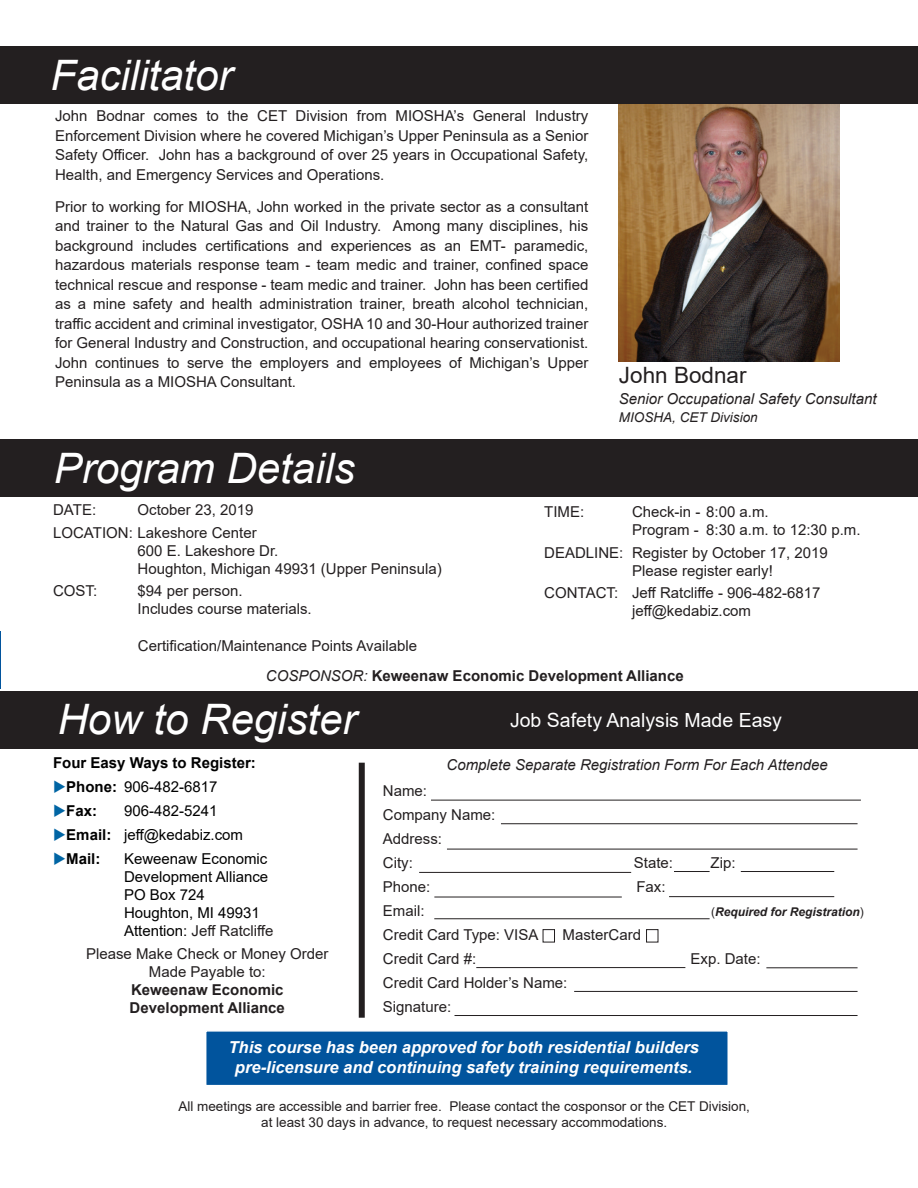
<style>
.page{position:relative;width:918px;height:1188px;background:#fff}
.page>*{position:absolute;margin:0;border:0;box-sizing:border-box;transform-origin:0 0}
.t1{font:italic 42px "Arial";color:#fff}
.t2{font:22.5px "Arial";color:#231f20}
.t3{font:19.5px "Arial";color:#fff}
.t4{font:italic 700 16.5px/19.5px "Arial";color:#fff;text-align:center}
.t5{font:15px/19.5px "Arial";color:#231f20}
.t6{font:15px/18px "Arial";color:#000}
.t7{font:italic 15px "Arial";color:#231f20}
.t8{font:700 15px/18px "Arial";color:#231f20}
.t9{font:700 15px "Arial";color:#000}
.t10{font:13.5px/15.8px "Arial";color:#231f20;text-align:center}
.t11{font:italic 13.5px "Arial";color:#231f20}
.t12{font:italic 700 12px "Arial";color:#231f20}
.s1{font-weight:400;font-style:italic}
.s2{color:#0065a4}
.s3{font-weight:700}
.s4{color:#231f20}
.s5{font-weight:400;font-style:normal}
</style>
<div class="page">
<img style="left:619px;top:103px;width:221px;height:259px">
<div style="left:0;top:46px;width:918px;height:57px;background:#231f20"></div>
<div style="left:0;top:439px;width:918px;height:58px;background:#231f20"></div>
<div style="left:0;top:691px;width:918px;height:58px;background:#231f20"></div>
<div style="left:205px;top:1030px;width:524px;height:56px;background:#01549d;border:2px solid #fff"></div>
<div style="left:359px;top:763px;width:6px;height:255px;background:#231f20"></div>
<hr style="left:431px;top:800px;width:430px;height:1px;background:#231f20">
<hr style="left:501px;top:823px;width:357px;height:1px;background:#231f20">
<hr style="left:447px;top:849px;width:411px;height:1px;background:#231f20">
<hr style="left:419px;top:872px;width:212px;height:1px;background:#231f20">
<hr style="left:674px;top:871px;width:36px;height:1px;background:#231f20">
<hr style="left:741px;top:871px;width:93px;height:1px;background:#231f20">
<hr style="left:434px;top:897px;width:188px;height:1px;background:#231f20">
<hr style="left:669px;top:896px;width:165px;height:1px;background:#231f20">
<hr style="left:434px;top:919px;width:276px;height:1px;background:#231f20">
<hr style="left:766px;top:968px;width:92px;height:1px;background:#231f20">
<hr style="left:476px;top:967px;width:209px;height:1px;background:#231f20">
<div style="left:646px;top:929px;width:12px;height:13px;border:1px solid #231f20"></div>
<div style="left:543px;top:929px;width:12px;height:13px;border:1px solid #231f20"></div>
<hr style="left:574px;top:991px;width:284px;height:1px;background:#231f20">
<hr style="left:455px;top:1015px;width:403px;height:1px;background:#231f20">
<h1 class="t1" style="left:51px;top:48px;width:184px">Facilitator</h1>
<p class="t5" style="left:55px;top:106px;width:535px;text-align:justify">John Bodnar comes to the CET Division from MIOSHA’s General Industry Enforcement Division where he covered Michigan’s Upper Peninsula as a Senior Safety Officer. John has a background of over 25 years in Occupational Safety, Health, and Emergency Services and Operations.</p>
<p class="t5" style="left:55px;top:197px;width:535px;text-align:justify">Prior to working for MIOSHA, John worked in the private sector as a consultant and trainer to the Natural Gas and Oil Industry. Among many disciplines, his background includes certifications and experiences as an EMT- paramedic, hazardous materials response team - team medic and trainer, confined space technical rescue and response - team medic and trainer. John has been certified as a mine safety and health administration trainer, breath alcohol technician, traffic accident and criminal investigator, OSHA 10 and 30-Hour authorized trainer for General Industry and Construction, and occupational hearing conservationist.<br>John continues to serve the employers and employees of Michigan’s Upper Peninsula as a MIOSHA Consultant.</p>
<h1 class="t1" style="left:54px;top:441px;width:303px">Program Details</h1>
<h2 class="t2" style="left:619px;top:360px;width:129px">John Bodnar</h2>
<p class="t7" style="left:619px;top:389px;width:259px">Senior Occupational Safety Consultant</p>
<p class="t11" style="left:619px;top:409px;width:140px">MIOSHA, CET Division</p>
<p class="t5" style="left:53px;top:499px;width:205px;line-height:22.5px;text-align:right">October 23, 2019<br>LOCATION: Lakeshore Center</p>
<p class="t5" style="left:138px;top:541px;width:306px;line-height:18px">600 E. Lakeshore Dr.<br>Houghton, Michigan 49931 (Upper Peninsula)</p>
<p class="t5" style="left:53px;top:581px;width:46px">COST:</p>
<p class="t5" style="left:138px;top:582px;width:176px;line-height:18px">$94 per person.<br>Includes course materials.</p>
<p class="t5" style="left:53px;top:500px;width:45px">DATE:</p>
<p class="t5" style="left:138px;top:636px;width:281px">Certification/Maintenance Points Available</p>
<p class="t5" style="left:544px;top:502px;width:42px">TIME:</p>
<p class="t5" style="left:632px;top:503px;width:230px;line-height:18px">Check-in - 8:00 a.m.<br>Program - 8:30 a.m. to 12:30 p.m.</p>
<p class="t5" style="left:632px;top:544px;width:197px;line-height:18px;text-indent:-88px">DEADLINE: Register by October 17, 2019<br>Please register early!</p>
<p class="t5" style="left:632px;top:584px;width:190px;line-height:18px;text-indent:-88px">CONTACT: Jeff Ratcliffe - 906-482-6817 jeff@kedabiz.com</p>
<p class="t8" style="left:266px;top:667px;width:419px"><span class="s1">COSPONSOR:</span> Keweenaw Economic Development Alliance</p>
<h1 class="t1" style="left:58px;top:692px;width:300px">How to Register</h1>
<p class="t9" style="left:53px;top:752px;width:204px">Four Easy Ways to Register:</p>
<p class="t6" style="left:53px;top:777px;width:166px"><span class="s2">◆</span><span class="s3">Phone:</span> 906-482-6817</p>
<p class="t9" style="left:53px;top:800px;width:46px"><span class="s2">◆</span>Fax:</p>
<p class="t6" style="left:124px;top:801px;width:95px">906-482-5241</p>
<p class="t6" style="left:53px;top:825px;width:191px"><span class="s2">◆</span><span class="s3">Email:</span> jeff@kedabiz.com</p>
<p class="t9" style="left:53px;top:848px;width:49px"><span class="s2">◆</span>Mail:</p>
<p class="t6" style="left:124px;top:849px;width:151px">Keweenaw Economic<br>Development Alliance<br>PO Box 724<br>Houghton, MI 49931<br>Attention: <span class="s4">Jeff Ratcliffe</span></p>
<p class="t5" style="left:86px;top:944px;width:244px;line-height:18px;text-align:center">Please Make Check or Money Order<br>Made Payable to:</p>
<p class="t8" style="left:130px;top:981px;width:157px">Keweenaw Economic<br>Development Alliance</p>
<h3 class="t3" style="left:510px;top:707px;width:274px">Job Safety Analysis Made Easy</h3>
<p class="t7" style="left:447px;top:755px;width:383px">Complete Separate Registration Form For Each Attendee</p>
<p class="t5" style="left:383px;top:778px;width:114px;line-height:24px">Name:<br>Company Name:<br>Address:<br>City:</p>
<p class="t5" style="left:634px;top:853px;width:41px">State:</p>
<p class="t5" style="left:711px;top:853px;width:27px">Zip:</p>
<p class="t5" style="left:383px;top:877px;width:49px">Phone:</p>
<p class="t5" style="left:636px;top:877px;width:31px">Fax:</p>
<p class="t5" style="left:383px;top:901px;width:43px">Email:</p>
<p class="t12" style="left:711px;top:904px;width:154px"><span class="s5">(</span>Required for Registration<span class="s5">)</span></p>
<p class="t5" style="left:383px;top:925px;width:157px">Credit Card Type: VISA</p>
<p class="t5" style="left:563px;top:925px;width:80px">MasterCard</p>
<p class="t5" style="left:383px;top:949px;width:95px">Credit Card #:</p>
<p class="t5" style="left:691px;top:949px;width:72px">Exp. Date:</p>
<p class="t5" style="left:383px;top:970px;width:186px;line-height:24px">Credit Card Holder’s Name:<br>Signature:</p>
<p class="t4" style="left:229px;top:1038px;width:472px">This course has been approved for both residential builders pre-licensure and continuing safety training requirements.</p>
<p class="t10" style="left:178px;top:1099px;width:573px">All meetings are accessible and barrier free. Please contact the cosponsor or the CET Division, at least 30 days in advance, to request necessary accommodations.</p>
</div>
